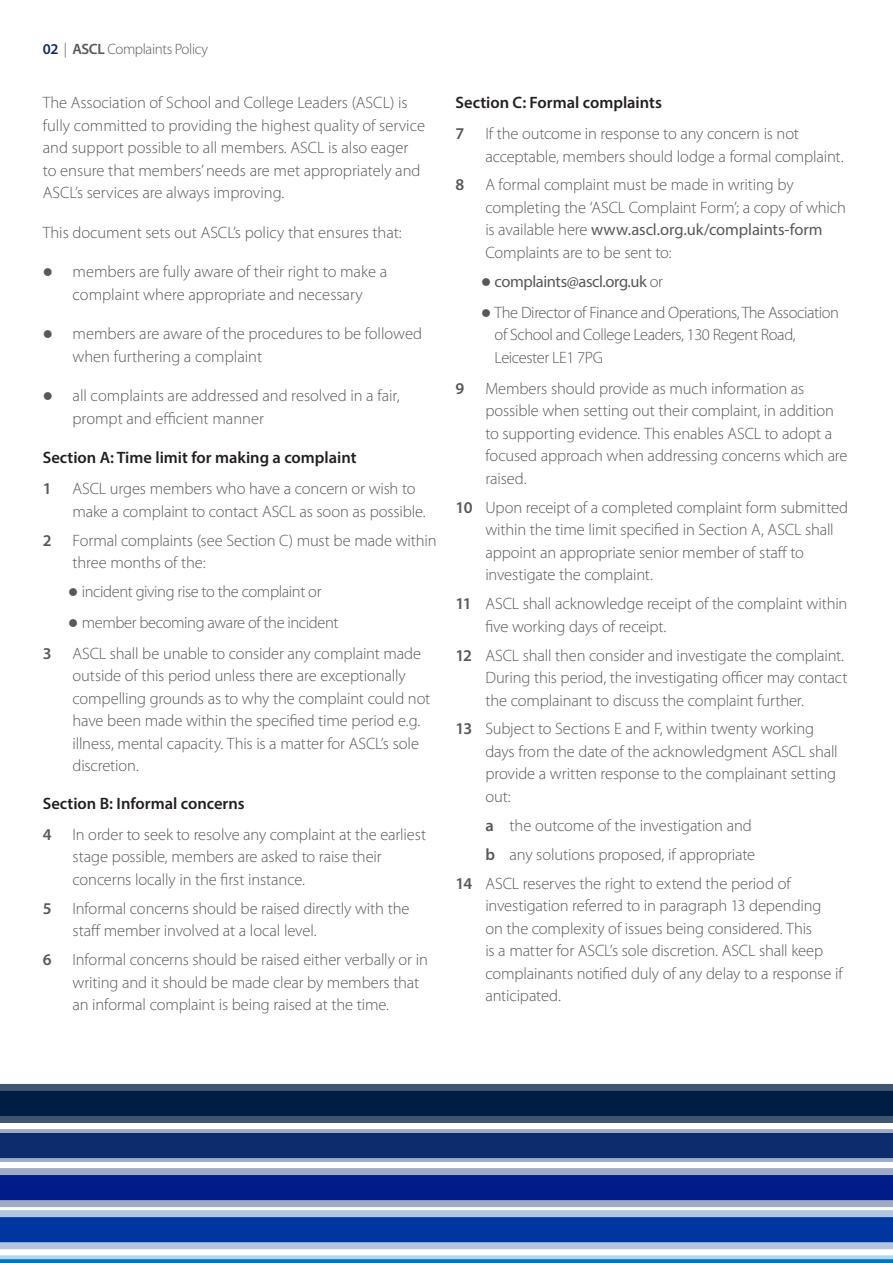
<style>
.page{position:relative;width:893px;height:1263px;background:#fff}
.page>*{position:absolute;margin:0;border:0;box-sizing:border-box;transform-origin:0 0}
.body_text{font:300 16.5px/22.5px "Myriad Pro";letter-spacing:-.005em;color:#57585a}
.bulletts{font:300 16.5px/22.5px "Myriad Pro";color:#57585a}
.single_bullet{font:300 16.5px/22.5px "Myriad Pro";letter-spacing:-.025em;color:#57585a}
.heading{font:600 16.5px "Myriad Pro";color:#231f20}
.body_text-2{font:600 16.5px "Myriad Pro";color:#231f20}
.single_bullet-2{font:16.5px "Myriad Pro";letter-spacing:-.025em;color:#57585a}
.t1{font:600 16.5px "Myriad Pro";color:#57585a}
.t2{font:300 15px "Myriad Pro";letter-spacing:-.025em;color:#57585a}
.s1{font-weight:600;color:#0d2c6e}
.s2{font-weight:600}
.s3{font-weight:400}
.s4{font-weight:300}
</style>
<div class="page">
<svg style="left:0;top:1200px;width:893px;height:17px"></svg>
<svg style="left:0;top:1158px;width:893px;height:17px;fill:#9fabc5"></svg>
<svg style="left:0;top:1083px;width:893px;height:50px;fill:#405670"></svg>
<div style="left:0;top:1133px;width:893px;height:25px;background:#0d2c6e"></div>
<div style="left:0;top:1091px;width:893px;height:25px;background:#001e41"></div>
<svg style="left:0;top:1217px;width:893px;height:46px;background:#4c79bf"></svg>
<div style="left:0;top:1175px;width:893px;height:25px;background:#001c88"></div>
<p class="t2" style="left:43px;top:40px;width:167px"><span class="s1">02</span> | <span class="s2">ASCL</span> Complaints Policy</p>
<p class="body_text" style="left:43px;top:91px;width:384px">The Association of School and College Leaders (ASCL) is fully committed to providing the highest quality of service and support possible to all members. ASCL is also eager to ensure that members’ needs are met appropriately and ASCL’s services are always improving.</p>
<p class="body_text" style="left:43px;top:221px;width:361px">This document sets out ASCL’s policy that ensures that:</p>
<p class="bulletts" style="left:43px;top:260px;width:346px;text-align:center">● members are fully aware of their right to make a complaint where appropriate and necessary</p>
<p class="bulletts" style="left:73px;top:322px;width:351px;text-indent:-30px">● members are aware of the procedures to be followed when furthering a complaint</p>
<p class="bulletts" style="left:73px;top:384px;width:329px;text-indent:-30px">● all complaints are addressed and resolved in a fair, prompt and efficient manner</p>
<p class="body_text-2" style="left:43px;top:447px;width:315px">Section A: Time limit for making a complaint</p>
<p class="t1" style="left:43px;top:478px;width:10px">1</p>
<p class="body_text" style="left:73px;top:477px;width:355px">ASCL urges members who have a concern or wish to make a complaint to contact ASCL as soon as possible.</p>
<p class="t1" style="left:43px;top:529px;width:10px">2</p>
<p class="body_text" style="left:73px;top:529px;width:366px">Formal complaints (see Section C) must be made within three months of the:</p>
<p class="single_bullet" style="left:68px;top:580px;width:255px">● incident giving rise to the complaint or</p>
<p class="single_bullet" style="left:68px;top:611px;width:272px">● member becoming aware of the incident</p>
<p class="t1" style="left:43px;top:643px;width:10px">3</p>
<p class="body_text" style="left:73px;top:642px;width:359px">ASCL shall be unable to consider any complaint made outside of this period unless there are exceptionally compelling grounds as to why the complaint could not have been made within the specified time period e.g. illness, mental capacity. This is a matter for ASCL’s sole discretion.</p>
<p class="heading" style="left:43px;top:793px;width:203px">Section B: Informal concerns</p>
<p class="t1" style="left:43px;top:824px;width:10px">4</p>
<p class="body_text" style="left:73px;top:823px;width:355px">In order to seek to resolve any complaint at the earliest stage possible, members are asked to raise their concerns locally in the first instance.</p>
<p class="t1" style="left:43px;top:898px;width:10px">5</p>
<p class="body_text" style="left:73px;top:897px;width:338px">Informal concerns should be raised directly with the staff member involved at a local level.</p>
<p class="t1" style="left:43px;top:949px;width:10px">6</p>
<p class="body_text" style="left:73px;top:948px;width:357px">Informal concerns should be raised either verbally or in writing and it should be made clear by members that an informal complaint is being raised at the time.</p>
<p class="heading" style="left:456px;top:92px;width:208px">Section C: Formal complaints</p>
<p class="t1" style="left:456px;top:123px;width:10px">7</p>
<p class="body_text" style="left:485px;top:122px;width:360px">If the outcome in response to any concern is not acceptable, members should lodge a formal complaint.</p>
<p class="t1" style="left:456px;top:174px;width:10px">8</p>
<p class="body_text" style="left:485px;top:174px;width:362px">A formal complaint must be made in writing by completing the ‘ASCL Complaint Form’; a copy of which is available here <span class="s3">www.ascl.org.uk/complaints-form </span>Complaints are to be sent to:</p>
<p class="single_bullet-2" style="left:481px;top:271px;width:183px">● complaints@ascl.org.uk <span class="s4">or</span></p>
<p class="single_bullet" style="left:495px;top:301px;width:346px;text-indent:-14px">● The Director of Finance and Operations, The Association of School and College Leaders, 130 Regent Road,<br>Leicester LE1 7PG</p>
<p class="t1" style="left:456px;top:378px;width:10px">9</p>
<p class="body_text" style="left:485px;top:377px;width:364px">Members should provide as much information as possible when setting out their complaint, in addition to supporting evidence. This enables ASCL to adopt a focused approach when addressing concerns which are raised.</p>
<p class="body_text" style="left:485px;top:496px;width:364px;text-indent:-30px"><span class="s2">10</span> Upon receipt of a completed complaint form submitted within the time limit specified in Section A, ASCL shall appoint an appropriate senior member of staff to investigate the complaint.</p>
<p class="body_text" style="left:485px;top:592px;width:364px;text-indent:-30px"><span class="s2">11</span> ASCL shall acknowledge receipt of the complaint within five working days of receipt.</p>
<p class="body_text" style="left:485px;top:644px;width:364px;text-indent:-30px"><span class="s2">12</span> ASCL shall then consider and investigate the complaint.<br>During this period, the investigating officer may contact the complainant to discuss the complaint further.</p>
<p class="body_text" style="left:485px;top:717px;width:354px;text-indent:-30px"><span class="s2">13</span> Subject to Sections E and F, within twenty working days from the date of the acknowledgment ASCL shall provide a written response to the complainant setting out:</p>
<p class="body_text" style="left:485px;top:814px;width:268px"><span class="s2">a</span> the outcome of the investigation and</p>
<p class="body_text" style="left:485px;top:843px;width:271px"><span class="s2">b</span> any solutions proposed, if appropriate</p>
<p class="body_text" style="left:485px;top:872px;width:359px;text-indent:-30px"><span class="s2">14</span> ASCL reserves the right to extend the period of investigation referred to in paragraph 13 depending on the complexity of issues being considered. This<br>is a matter for ASCL’s sole discretion. ASCL shall keep complainants notified duly of any delay to a response if anticipated.</p>
</div>
